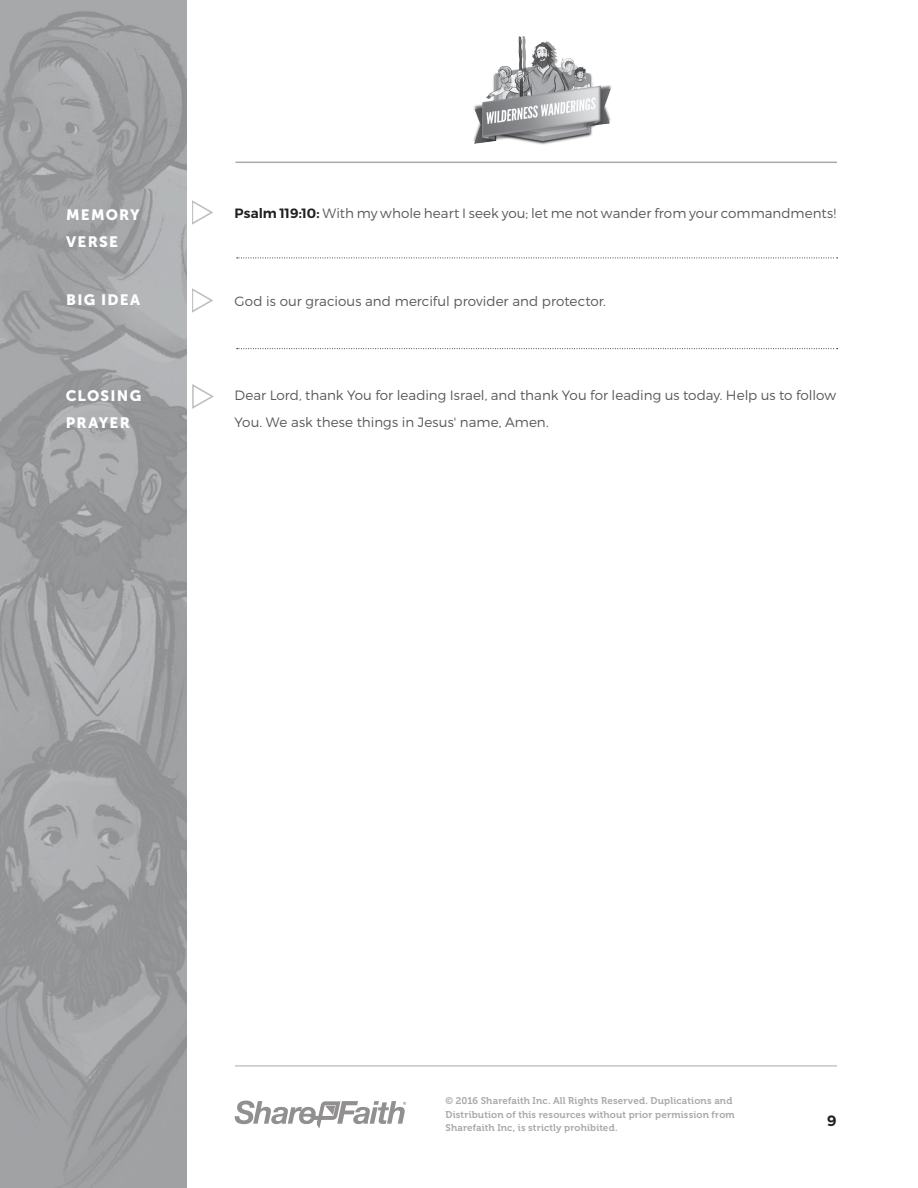
<style>
.page{position:relative;width:918px;height:1188px;background:#fff}
.page>*{position:absolute;margin:0;border:0;box-sizing:border-box;transform-origin:0 0}
.side-bar_Headings{font:15px "Museo Sans 900";letter-spacing:.085em;color:#fff}
.t1{font:600 15px "Montserrat";color:#231f20}
.Bold-First-Paragraph{font:300 13.5px/27px "Montserrat";color:#58595b}
.Mem_Verse_Paragraph{font:300 13.5px "Montserrat";color:#58595b}
.t2{font:9.75px/13.5px "Museo 700";letter-spacing:.015em;color:#a7a9ac}
.s1{font-weight:600;color:#231f20}
</style>
<div class="page">
<img style="left:0;top:0;width:187px;height:1188px">
<hr style="left:235px;top:1066px;width:602px;height:1px;background:#a7a9ac">
<svg style="left:235px;top:1101px;width:171px;height:27px"></svg>
<img style="left:473px;top:36px;width:139px;height:109px">
<hr style="left:235px;top:162px;width:602px;height:1px;background:#a7a9ac">
<svg style="left:237px;top:258px;width:601px;height:1px"></svg>
<svg style="left:237px;top:348px;width:601px;height:1px"></svg>
<p class="side-bar_Headings" style="left:66px;top:206px;width:75px">MEMORY</p>
<p class="side-bar_Headings" style="left:66px;top:233px;width:53px">VERSE</p>
<p class="Mem_Verse_Paragraph" style="left:235px;top:205px;width:603px"><span class="s1">Psalm 119:10:</span> With my whole heart I seek you; let me not wander from your commandments!</p>
<p class="side-bar_Headings" style="left:66px;top:291px;width:76px">BIG IDEA</p>
<p class="Bold-First-Paragraph" style="left:235px;top:287px;width:373px">God is our gracious and merciful provider and protector.</p>
<p class="side-bar_Headings" style="left:66px;top:387px;width:77px">CLOSING</p>
<p class="side-bar_Headings" style="left:66px;top:414px;width:66px">PRAYER</p>
<p class="Bold-First-Paragraph" style="left:235px;top:382px;width:603px">Dear Lord, thank You for leading Israel, and thank You for leading us today. Help us to follow<br>You. We ask these things in Jesus' name, Amen.</p>
<p class="t2" style="left:446px;top:1094px;width:291px">© 2016 Sharefaith Inc. All Rights Reserved. Duplications and<br>Distribution of this resources without prior permission from<br>Sharefaith Inc, is strictly prohibited.</p>
<p class="t1" style="left:827px;top:1112px;width:11px">9</p>
</div>
